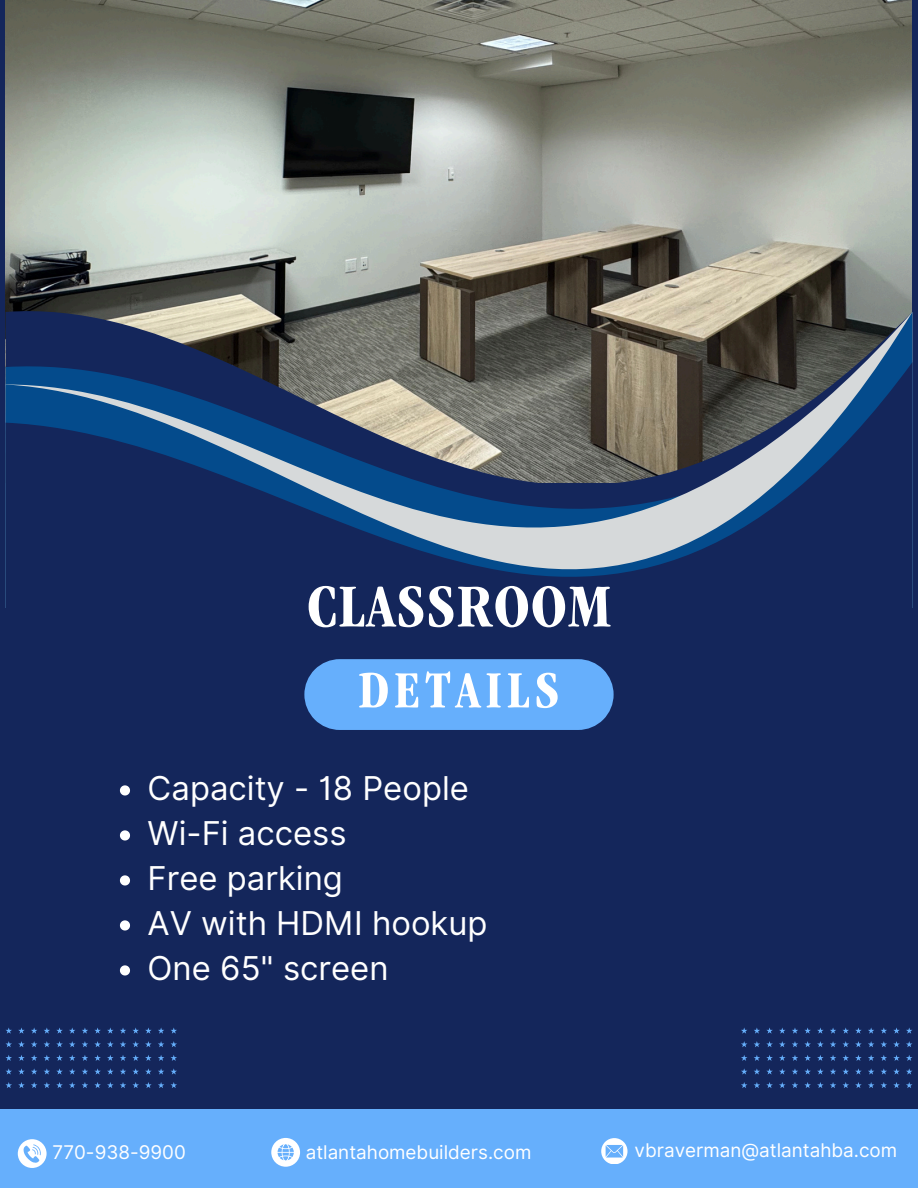
<style>
.page{position:relative;width:918px;height:1188px;background:#14265b}
.page>*{position:absolute;margin:0;border:0;box-sizing:border-box;transform-origin:0 0}
.t1{font:700 condensed 63px "ITC Garamond Std";letter-spacing:.02em;color:#fff}
.t2{font:700 condensed 54px "ITC Garamond Std";letter-spacing:.09em;color:#fff}
.t3{font:32.85px "Inter";color:#fff}
.t4{font:18.9px "Inter";color:#fff}
</style>
<div class="page">
<img style="left:5px;top:0;width:906px;height:482px">
<svg style="left:6px;top:290px;width:906px;height:22px;background:#716e63"></svg>
<svg style="left:6px;top:312px;width:906px;height:50px"></svg>
<svg style="left:6px;top:362px;width:906px;height:215px"></svg>
<div style="left:304px;top:659px;width:310px;height:71px;background:#66affc"></div>
<div style="left:0;top:1110px;width:918px;height:78px;background:#66affc"></div>
<div style="left:18px;top:1139px;width:29px;height:29px;background:#fff;border-radius:50%"></div>
<svg style="left:23px;top:1144px;width:18px;height:19px"></svg>
<svg style="left:741px;top:1027px;width:171px;height:61px"></svg>
<svg style="left:6px;top:1027px;width:171px;height:61px"></svg>
<div style="left:271px;top:1138px;width:29px;height:29px;background:#fff;border-radius:50%"></div>
<svg style="left:278px;top:1144px;width:16px;height:16px"></svg>
<svg style="left:601px;top:1138px;width:26px;height:26px"></svg>
<svg style="left:120px;top:785px;width:10px;height:11px"></svg>
<svg style="left:120px;top:830px;width:10px;height:11px"></svg>
<svg style="left:120px;top:875px;width:10px;height:11px"></svg>
<svg style="left:120px;top:920px;width:10px;height:11px"></svg>
<svg style="left:120px;top:965px;width:10px;height:11px"></svg>
<h2 class="t1" style="left:307px;top:582px;width:305px">CLASSROOM</h2>
<p class="t2" style="left:359px;top:669px;width:202px">DETAILS</p>
<p class="t3" style="left:148px;top:768px;width:323px">Capacity - 18 People</p>
<p class="t3" style="left:148px;top:813px;width:200px">Wi-Fi access</p>
<p class="t3" style="left:148px;top:858px;width:197px">Free parking</p>
<p class="t3" style="left:148px;top:903px;width:341px">AV with HDMI hookup</p>
<p class="t3" style="left:148px;top:948px;width:243px">One 65" screen</p>
<p class="t4" style="left:53px;top:1141px;width:135px">770-938-9900</p>
<p class="t4" style="left:306px;top:1141px;width:227px">atlantahomebuilders.com</p>
<h1 class="t4" style="left:635px;top:1138px;width:264px">vbraverman@atlantahba.com</h1>
</div>
